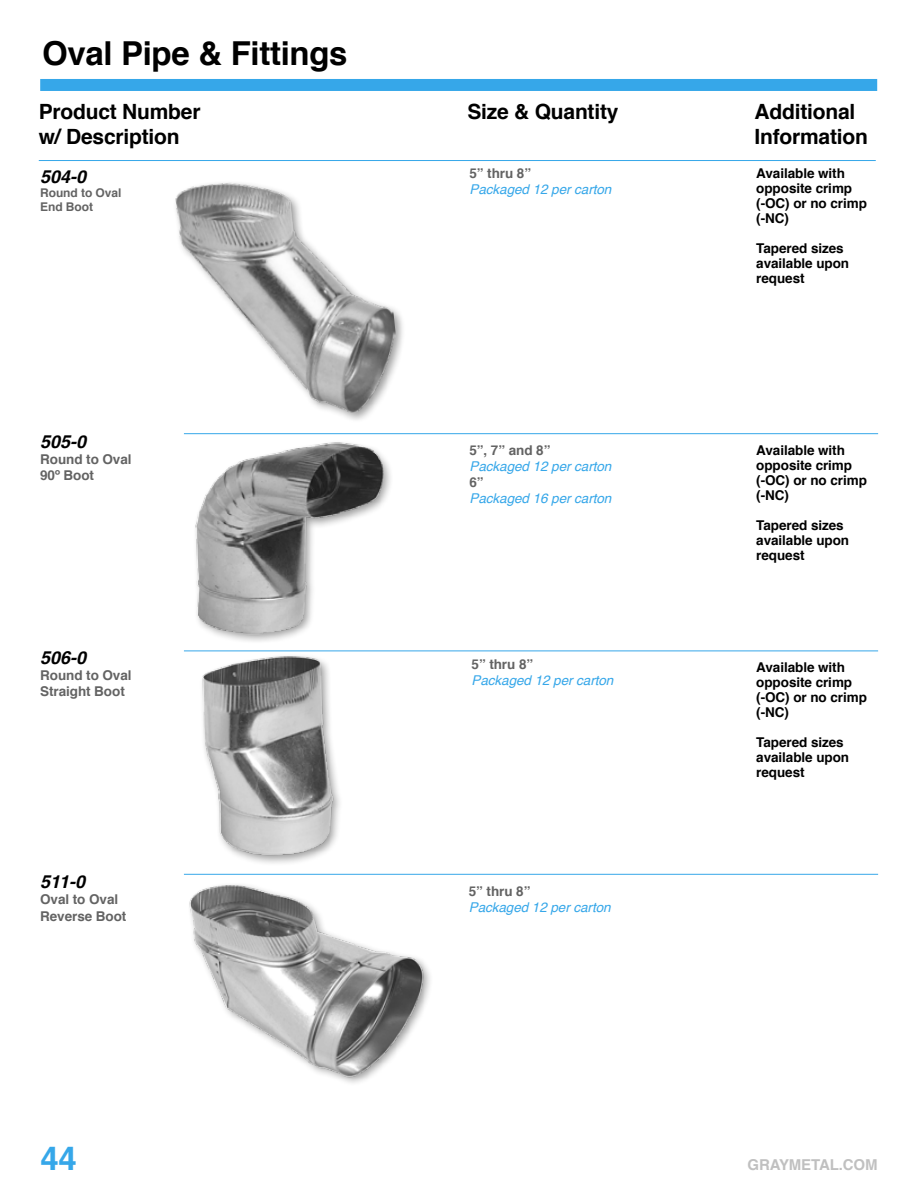
<style>
.page{position:relative;width:918px;height:1188px;background:#fff}
.page>*{position:absolute;margin:0;border:0;box-sizing:border-box;transform-origin:0 0}
.Catalog_Section{font:700 33px "Helvetica";letter-spacing:-.01em;color:#000}
.t1{font:700 33px "Helvetica";color:#36a7e9}
.Catalog_Section-2{font:700 21px/25.2px "Helvetica";letter-spacing:-.01em;color:#000}
.Product_Number{font:italic 700 18px "Helvetica";color:#000}
.t2{font:700 15px "Helvetica";letter-spacing:-.01em;color:#c0c0c0}
.Additional_Info__Bla{font:700 13.5px/15px "Helvetica";letter-spacing:-.005em;color:#000}
.Product_Name_and_Inf{font:700 13.5px/16.2px "Helvetica";letter-spacing:-.005em;color:#636363}
.Info__Blue_Italic{font:italic 13.5px "Helvetica";letter-spacing:-.005em;color:#36a7e9}
.Product_Name_and_Inf-2{font:700 12px "Helvetica";letter-spacing:-.005em;color:#636363}
</style>
<div class="page">
<div style="left:40px;top:79px;width:837px;height:12px;background:#36a7e9"></div>
<hr style="left:184px;top:433px;width:694px;height:1px;background:#36a7e9">
<hr style="left:184px;top:651px;width:694px;height:1px;background:#36a7e9">
<hr style="left:184px;top:874px;width:694px;height:1px;background:#36a7e9">
<img style="left:202px;top:656px;width:138px;height:208px">
<img style="left:195px;top:442px;width:196px;height:198px">
<img style="left:189px;top:884px;width:241px;height:199px">
<img style="left:175px;top:182px;width:228px;height:238px">
<hr style="left:39px;top:160px;width:837px;height:1px;background:#36a7e9">
<p class="Catalog_Section" style="left:42px;top:27px;width:307px">Oval Pipe &amp; Fittings</p>
<p class="Catalog_Section-2" style="left:39px;top:99px;width:163px">Product Number</p>
<p class="Catalog_Section-2" style="left:39px;top:125px;width:142px">w/ Description</p>
<p class="Product_Number" style="left:40px;top:162px;width:48px">504-0</p>
<p class="Product_Name_and_Inf-2" style="left:40px;top:183px;width:83px">Round to Oval</p>
<p class="Product_Name_and_Inf-2" style="left:40px;top:198px;width:54px">End Boot</p>
<p class="Product_Number" style="left:40px;top:426px;width:48px">505-0</p>
<p class="Product_Name_and_Inf" style="left:40px;top:451px;width:93px">Round to Oval<br>90º Boot</p>
<p class="Product_Number" style="left:40px;top:643px;width:48px">506-0</p>
<p class="Product_Name_and_Inf" style="left:40px;top:668px;width:93px">Round to Oval<br>Straight Boot</p>
<p class="Product_Number" style="left:40px;top:867px;width:47px">511-0</p>
<p class="Product_Name_and_Inf" style="left:40px;top:892px;width:88px">Oval to Oval<br>Reverse Boot</p>
<h1 class="t1" style="left:40px;top:1132px;width:38px">44</h1>
<p class="Catalog_Section-2" style="left:467px;top:99px;width:153px">Size &amp; Quantity</p>
<p class="Catalog_Section-2" style="left:755px;top:99px;width:115px">Additional<br>Information</p>
<p class="Product_Name_and_Inf" style="left:470px;top:166px;width:63px">5” thru 8”</p>
<p class="Info__Blue_Italic" style="left:470px;top:179px;width:143px">Packaged 12 per carton</p>
<p class="Additional_Info__Bla" style="left:756px;top:166px;width:112px">Available with opposite crimp (-OC) or no crimp (-NC)</p>
<p class="Additional_Info__Bla" style="left:756px;top:241px;width:94px">Tapered sizes available upon request</p>
<p class="Product_Name_and_Inf" style="left:469px;top:442px;width:82px">5”, 7” and 8”</p>
<p class="Info__Blue_Italic" style="left:469px;top:456px;width:143px">Packaged 12 per carton</p>
<p class="Product_Name_and_Inf" style="left:469px;top:474px;width:16px">6”</p>
<p class="Info__Blue_Italic" style="left:469px;top:488px;width:143px">Packaged 16 per carton</p>
<p class="Additional_Info__Bla" style="left:756px;top:443px;width:112px">Available with opposite crimp (-OC) or no crimp (-NC)</p>
<p class="Additional_Info__Bla" style="left:756px;top:518px;width:94px">Tapered sizes available upon request</p>
<p class="Product_Name_and_Inf" style="left:472px;top:656px;width:63px">5” thru 8”</p>
<p class="Info__Blue_Italic" style="left:472px;top:670px;width:143px">Packaged 12 per carton</p>
<p class="Additional_Info__Bla" style="left:756px;top:660px;width:112px">Available with opposite crimp (-OC) or no crimp (-NC)</p>
<p class="Additional_Info__Bla" style="left:756px;top:735px;width:94px">Tapered sizes available upon request</p>
<p class="Product_Name_and_Inf" style="left:469px;top:883px;width:63px">5” thru 8”</p>
<p class="Info__Blue_Italic" style="left:469px;top:896px;width:143px">Packaged 12 per carton</p>
<p class="t2" style="left:748px;top:1153px;width:131px">GRAYMETAL.COM</p>
</div>
